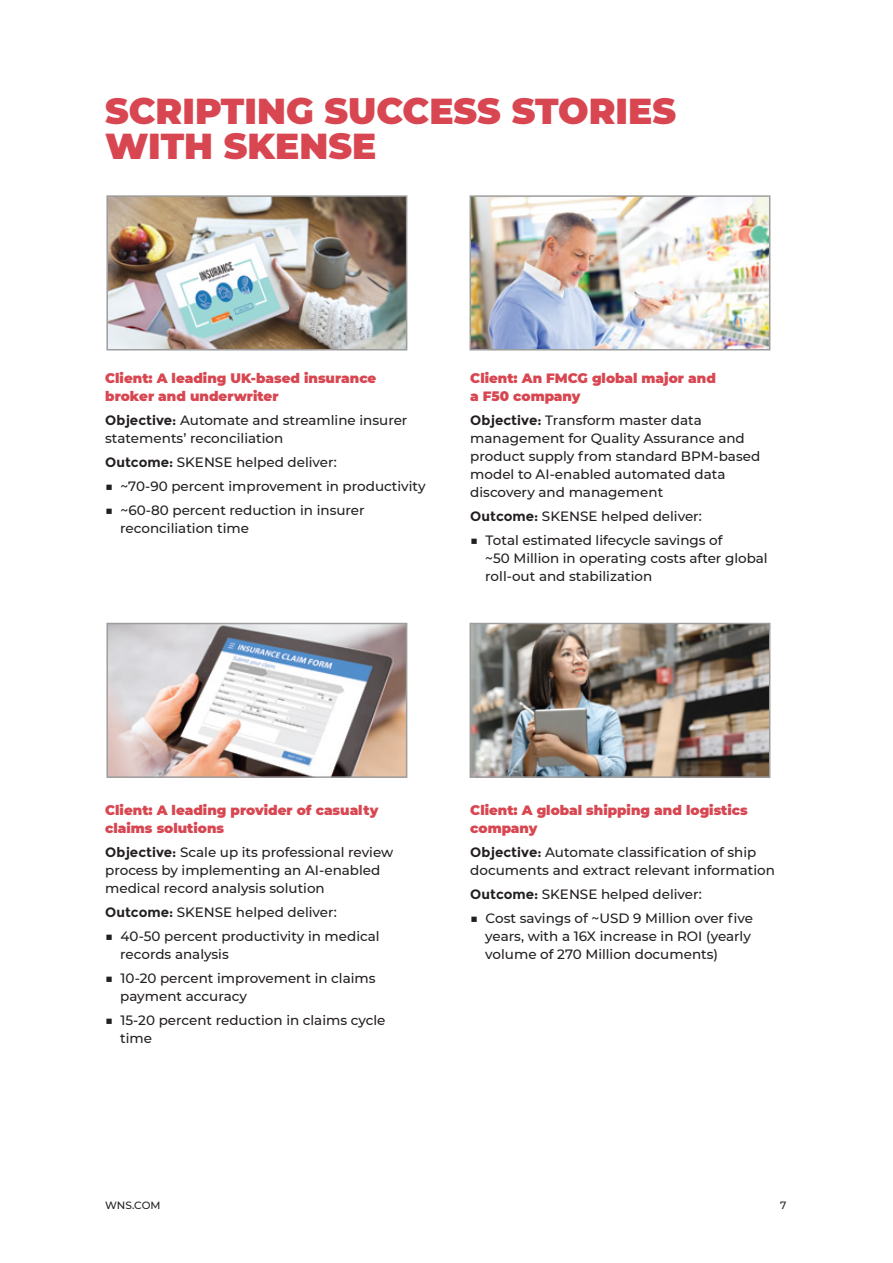
<style>
.page{position:relative;width:893px;height:1263px;background:#fff}
.page>*{position:absolute;margin:0;border:0;box-sizing:border-box;transform-origin:0 0}
.t1{font:900 36px/35.7px "Montserrat";color:#d84751}
.t2{font:500 13.5px/18px "Montserrat";color:#231f20}
.t3{font:900 13.5px/18px "Montserrat";color:#d84751}
.t4{font:500 10.5px "Montserrat";letter-spacing:-.01em;color:#231f20}
.s1{font-weight:700}
</style>
<div class="page">
<img style="left:109px;top:198px;width:295px;height:149px">
<div style="left:106px;top:195px;width:301px;height:155px;border:2px solid #9e9d9d"></div>
<img style="left:473px;top:198px;width:294px;height:149px">
<div style="left:470px;top:195px;width:300px;height:155px;border:2px solid #9e9d9d"></div>
<img style="left:109px;top:626px;width:295px;height:149px">
<div style="left:106px;top:623px;width:301px;height:155px;border:2px solid #9e9d9d"></div>
<img style="left:473px;top:626px;width:294px;height:149px">
<div style="left:470px;top:623px;width:300px;height:155px;border:2px solid #9e9d9d"></div>
<h1 class="t1" style="left:105px;top:91px;width:572px">SCRIPTING SUCCESS STORIES<br>WITH SKENSE</h1>
<p class="t3" style="left:105px;top:368px;width:273px">Client: A leading UK-based insurance broker and underwriter</p>
<p class="t2" style="left:105px;top:410px;width:304px"><span class="s1">Objective:</span> Automate and streamline insurer statements’ reconciliation</p>
<p class="t2" style="left:105px;top:452px;width:233px"><span class="s1">Outcome:</span> SKENSE helped deliver:</p>
<p class="t2" style="left:105px;top:476px;width:322px">■ ~70-90 percent improvement in productivity</p>
<p class="t2" style="left:120px;top:500px;width:246px;text-indent:-15px">■ ~60-80 percent reduction in insurer reconciliation time</p>
<p class="t3" style="left:470px;top:368px;width:247px">Client: An FMCG global major and a F50 company</p>
<p class="t2" style="left:470px;top:410px;width:291px"><span class="s1">Objective:</span> Transform master data management for Quality Assurance and product supply from standard BPM-based model to AI-enabled automated data discovery and management</p>
<p class="t2" style="left:470px;top:506px;width:233px"><span class="s1">Outcome:</span> SKENSE helped deliver:</p>
<p class="t2" style="left:485px;top:530px;width:284px;text-indent:-15px">■ Total estimated lifecycle savings of<br>~50 Million in operating costs after global roll-out and stabilization</p>
<p class="t3" style="left:105px;top:801px;width:275px">Client: A leading provider of casualty claims solutions</p>
<p class="t2" style="left:105px;top:843px;width:290px"><span class="s1">Objective:</span> Scale up its professional review process by implementing an AI-enabled medical record analysis solution</p>
<p class="t2" style="left:105px;top:903px;width:233px"><span class="s1">Outcome:</span> SKENSE helped deliver:</p>
<p class="t2" style="left:120px;top:927px;width:261px;text-indent:-15px">■ 40-50 percent productivity in medical records analysis</p>
<p class="t2" style="left:120px;top:969px;width:257px;text-indent:-15px">■ 10-20 percent improvement in claims payment accuracy</p>
<p class="t2" style="left:120px;top:1011px;width:267px;text-indent:-15px">■ 15-20 percent reduction in claims cycle time</p>
<p class="t3" style="left:470px;top:801px;width:279px">Client: A global shipping and logistics company</p>
<p class="t2" style="left:470px;top:843px;width:306px"><span class="s1">Objective:</span> Automate classification of ship documents and extract relevant information</p>
<p class="t2" style="left:470px;top:885px;width:233px"><span class="s1">Outcome:</span> SKENSE helped deliver:</p>
<p class="t2" style="left:485px;top:909px;width:269px;text-indent:-15px">■ Cost savings of ~USD 9 Million over five years, with a 16X increase in ROI (yearly volume of 270 Million documents)</p>
<p class="t4" style="left:105px;top:1198px;width:57px">WNS.COM</p>
<p class="t4" style="left:780px;top:1198px;width:8px">7</p>
</div>
